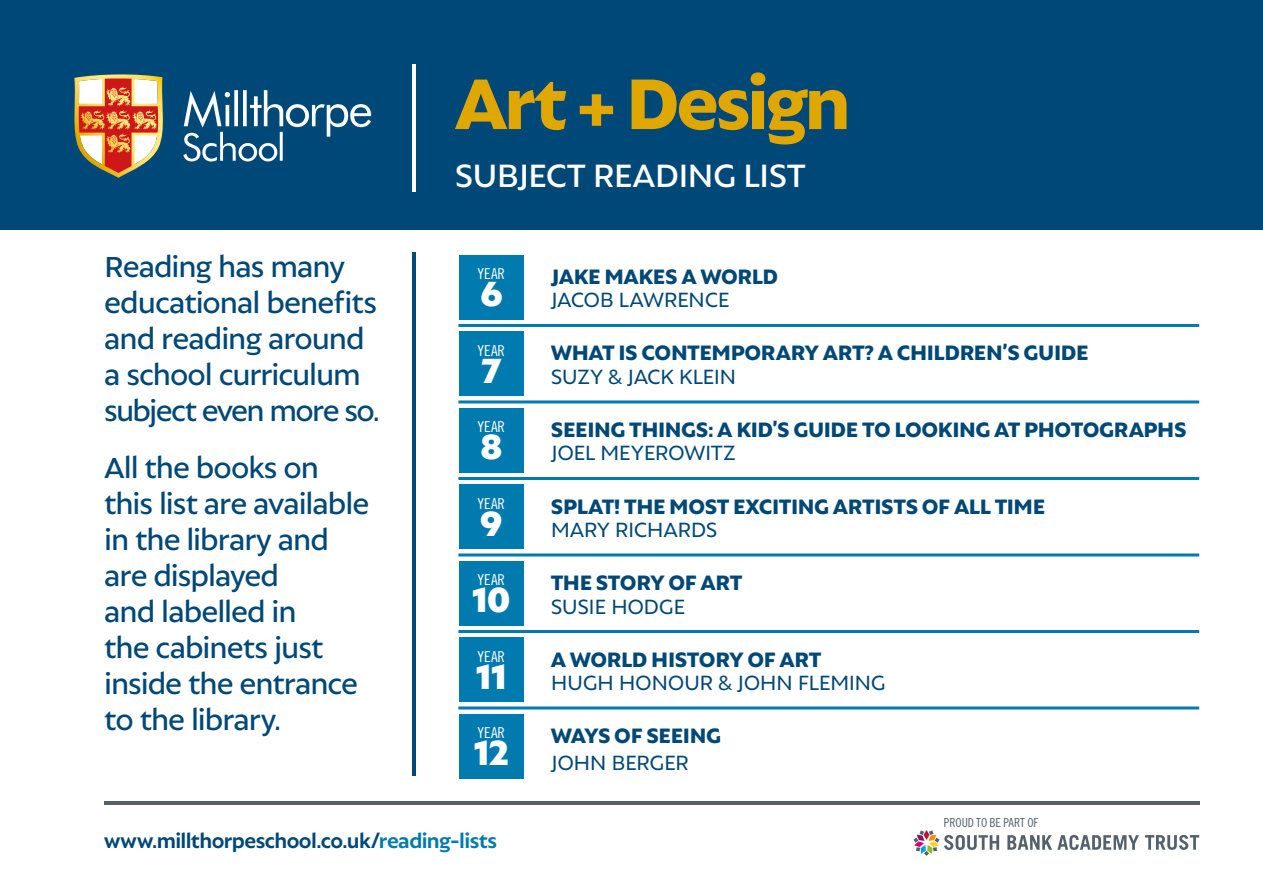
<style>
.page{position:relative;width:1263px;height:893px;background:#fff}
.page>*{position:absolute;margin:0;border:0;box-sizing:border-box;transform-origin:0 0}
.t1{font:800 77.25px "Autor";letter-spacing:-.04em;color:#e0a700}
.t2{font:900 37.5px "Autor";color:#fff}
.t3{font:500 35.1px "Autor";letter-spacing:-.025em;color:#fff}
.t4{font:500 31.5px/36px "Autor";letter-spacing:-.035em;color:#004877}
.t5{font:800 22.5px "Autor";letter-spacing:-.015em;color:#004877}
.t6{font:22.5px "Autor";letter-spacing:-.02em;color:#004877}
.t7{font:700 21.75px "Autor";letter-spacing:-.025em;color:#004877}
.t8{font:15px "Trade Gothic LT Std Cn 18";letter-spacing:-.005em;color:#fff}
.t9{font:12.45px "Trade Gothic LT Std Cn 18";letter-spacing:-.005em;color:#54616c}
.s1{color:#007aaf}
</style>
<div class="page">
<div style="left:0;top:0;width:1263px;height:230px;background:#004877"></div>
<hr style="left:458px;top:324px;width:741px;height:3px;background:#007aaf">
<hr style="left:458px;top:400px;width:741px;height:3px;background:#007aaf">
<hr style="left:458px;top:477px;width:741px;height:3px;background:#007aaf">
<hr style="left:458px;top:553px;width:741px;height:3px;background:#007aaf">
<hr style="left:458px;top:630px;width:741px;height:3px;background:#007aaf">
<hr style="left:458px;top:706px;width:741px;height:3px;background:#007aaf">
<svg style="left:74px;top:74px;width:89px;height:104px"></svg>
<svg style="left:183px;top:90px;width:188px;height:71px"></svg>
<div style="left:459px;top:255px;width:64px;height:64px;background:#007aaf"></div>
<div style="left:459px;top:714px;width:64px;height:64px;background:#007aaf"></div>
<div style="left:459px;top:637px;width:64px;height:65px;background:#007aaf"></div>
<div style="left:459px;top:561px;width:64px;height:64px;background:#007aaf"></div>
<div style="left:459px;top:484px;width:64px;height:65px;background:#007aaf"></div>
<div style="left:459px;top:408px;width:64px;height:64px;background:#007aaf"></div>
<div style="left:459px;top:332px;width:64px;height:64px;background:#007aaf"></div>
<hr style="left:413px;top:64px;width:3px;height:128px;background:#fff">
<hr style="left:413px;top:253px;width:3px;height:523px;background:#004877">
<hr style="left:104px;top:801px;width:1095px;height:4px;background:#54616c">
<svg style="left:913px;top:830px;width:86px;height:26px"></svg>
<svg style="left:1007px;top:835px;width:132px;height:15px"></svg>
<svg style="left:1145px;top:835px;width:54px;height:15px"></svg>
<p class="t4" style="left:104px;top:248px;width:277px">Reading has many educational benefits and reading around a school curriculum subject even more so.</p>
<p class="t4" style="left:104px;top:448px;width:267px">All the books on this list are available in the library and are displayed<br>and labelled in<br>the cabinets just inside the entrance to the library.</p>
<h1 class="t1" style="left:455px;top:57px;width:398px">Art + Design</h1>
<p class="t3" style="left:455px;top:155px;width:352px">SUBJECT READING LIST</p>
<p class="t8" style="left:478px;top:265px;width:29px">YEAR</p>
<p class="t2" style="left:480px;top:271px;width:23px">6</p>
<p class="t8" style="left:478px;top:341px;width:29px">YEAR</p>
<p class="t2" style="left:481px;top:347px;width:22px">7</p>
<p class="t8" style="left:478px;top:418px;width:29px">YEAR</p>
<p class="t2" style="left:480px;top:423px;width:23px">8</p>
<p class="t8" style="left:478px;top:494px;width:29px">YEAR</p>
<p class="t2" style="left:480px;top:500px;width:23px">9</p>
<p class="t8" style="left:478px;top:571px;width:29px">YEAR</p>
<p class="t2" style="left:472px;top:576px;width:39px">10</p>
<p class="t8" style="left:478px;top:647px;width:29px">YEAR</p>
<p class="t2" style="left:476px;top:653px;width:32px">11</p>
<p class="t8" style="left:478px;top:724px;width:29px">YEAR</p>
<p class="t2" style="left:474px;top:729px;width:36px">12</p>
<p class="t5" style="left:551px;top:263px;width:229px">JAKE MAKES A WORLD</p>
<p class="t6" style="left:551px;top:286px;width:180px">JACOB LAWRENCE</p>
<p class="t5" style="left:551px;top:339px;width:539px">WHAT IS CONTEMPORARY ART? A CHILDREN’S GUIDE</p>
<p class="t6" style="left:551px;top:363px;width:187px">SUZY &amp; JACK KLEIN</p>
<p class="t5" style="left:551px;top:416px;width:637px">SEEING THINGS: A KID’S GUIDE TO LOOKING AT PHOTOGRAPHS</p>
<p class="t6" style="left:551px;top:439px;width:186px">JOEL MEYEROWITZ</p>
<p class="t5" style="left:551px;top:493px;width:496px">SPLAT! THE MOST EXCITING ARTISTS OF ALL TIME</p>
<p class="t6" style="left:551px;top:516px;width:168px">MARY RICHARDS</p>
<p class="t5" style="left:551px;top:569px;width:193px">THE STORY OF ART</p>
<p class="t6" style="left:551px;top:592px;width:136px">SUSIE HODGE</p>
<p class="t5" style="left:551px;top:646px;width:272px">A WORLD HISTORY OF ART</p>
<p class="t6" style="left:551px;top:669px;width:336px">HUGH HONOUR &amp; JOHN FLEMING</p>
<p class="t5" style="left:551px;top:722px;width:172px">WAYS OF SEEING</p>
<p class="t6" style="left:551px;top:749px;width:140px">JOHN BERGER</p>
<p class="t9" style="left:944px;top:815px;width:96px">PROUD TO BE PART OF</p>
<p class="t7" style="left:104px;top:827px;width:394px">www.millthorpeschool.co.uk/<span class="s1">reading-lists</span></p>
</div>
